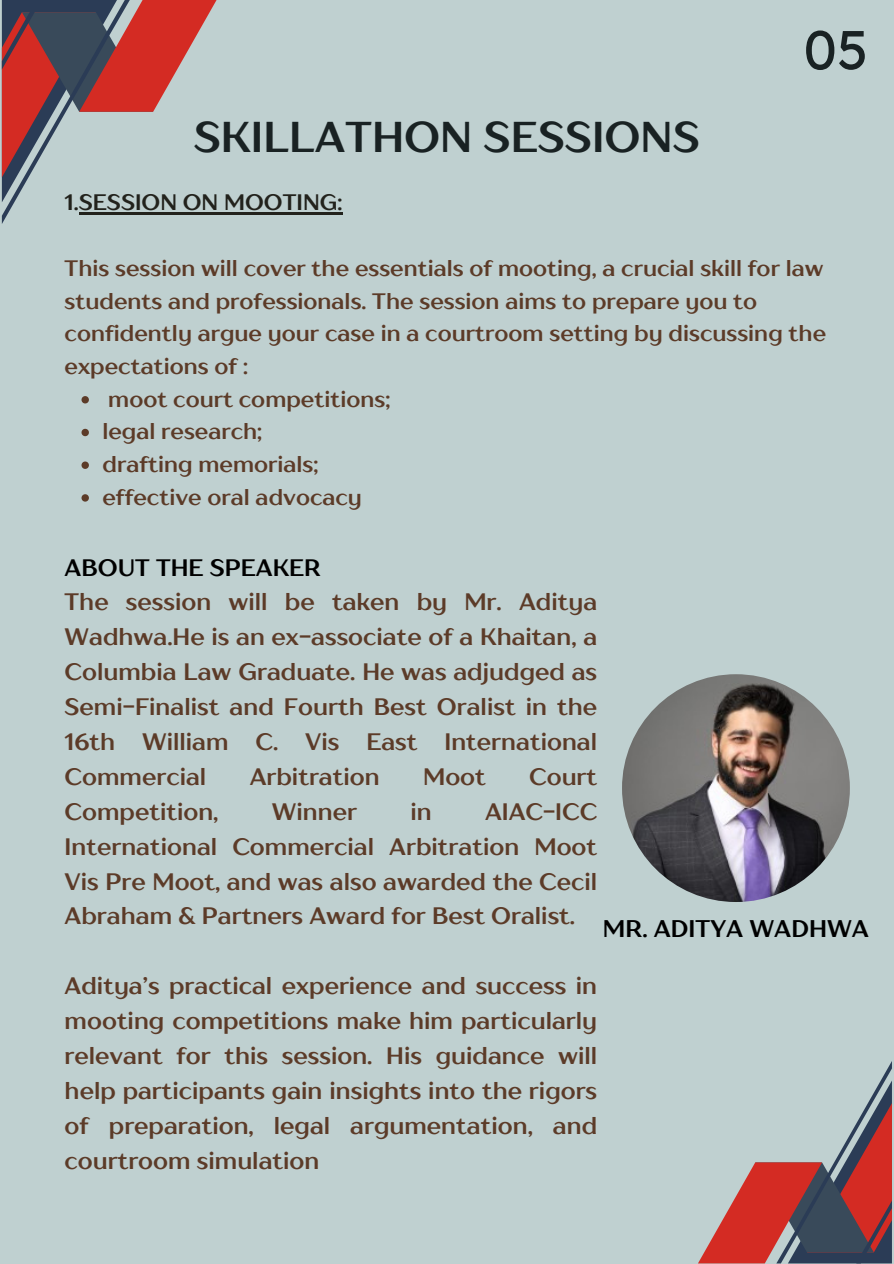
<style>
.page{position:relative;width:894px;height:1264px;background:#fff}
.page>*{position:absolute;margin:0;border:0;box-sizing:border-box;transform-origin:0 0}
.t1{font:54.9px "Lexend Deca";color:#192223}
.t2{font:700 42.9px "TT Drugs";color:#192223}
.t3{font:700 24px "TT Drugs";color:#000}
.t4{font:700 23.7px/34.8px "TT Drugs";color:#5c3b28;text-align:justify}
.t5{font:700 23.7px "TT Drugs";color:#000}
.t6{font:700 22.35px "TT Drugs";color:#22221c}
.t7{font:700 22.2px "TT Drugs";color:#5c3b28}
</style>
<div class="page">
<div style="left:0;top:0;width:893px;height:1263px;background:#bfd0d0"></div>
<svg style="left:2px;top:0;width:214px;height:224px"></svg>
<svg style="left:698px;top:1063px;width:193px;height:200px"></svg>
<img style="left:622px;top:674px;width:227px;height:228px;border-radius:50%">
<hr style="left:79px;top:212px;width:263px;height:2px;background:#22221c">
<svg style="left:81px;top:396px;width:8px;height:7px"></svg>
<svg style="left:81px;top:429px;width:8px;height:7px"></svg>
<svg style="left:81px;top:461px;width:8px;height:8px"></svg>
<svg style="left:81px;top:494px;width:8px;height:7px"></svg>
<h1 class="t2" style="left:194px;top:111px;width:507px">SKILLATHON SESSIONS</h1>
<p class="t6" style="left:65px;top:189px;width:279px">1.SESSION ON MOOTING:</p>
<p class="t1" style="left:803px;top:15px;width:66px">05</p>
<p class="t7" style="left:65px;top:254px;width:760px">This session will cover the essentials of mooting, a crucial skill for law</p>
<p class="t7" style="left:65px;top:287px;width:694px">students and professionals. The session aims to prepare you to</p>
<p class="t7" style="left:65px;top:320px;width:762px">confidently argue your case in a courtroom setting by discussing the</p>
<p class="t7" style="left:65px;top:352px;width:185px">expectations of :</p>
<p class="t7" style="left:108px;top:385px;width:283px">moot court competitions;</p>
<p class="t7" style="left:102px;top:418px;width:161px">legal research;</p>
<p class="t7" style="left:102px;top:450px;width:217px">drafting memorials;</p>
<p class="t7" style="left:102px;top:483px;width:261px">effective oral advocacy</p>
<p class="t5" style="left:65px;top:552px;width:258px">ABOUT THE SPEAKER</p>
<p class="t4" style="left:65px;top:584px;width:534px">The session will be taken by Mr. Aditya Wadhwa.He is an ex-associate of a Khaitan, a Columbia Law Graduate. He was adjudged as Semi-Finalist and Fourth Best Oralist in the 16th William C. Vis East International Commercial</p>
<p class="t4" style="left:249px;top:758px;width:132px">Arbitration</p>
<p class="t4" style="left:423px;top:758px;width:64px">Moot</p>
<p class="t4" style="left:529px;top:758px;width:69px">Court</p>
<p class="t4" style="left:65px;top:793px;width:155px">Competition,</p>
<p class="t4" style="left:272px;top:793px;width:87px">Winner</p>
<p class="t4" style="left:410px;top:793px;width:23px">in</p>
<p class="t4" style="left:65px;top:793px;width:534px;text-indent:420px">AIAC-ICC International Commercial Arbitration Moot Vis Pre Moot, and was also awarded the Cecil Abraham &amp; Partners Award for Best Oralist.</p>
<p class="t3" style="left:602px;top:913px;width:267px">MR. ADITYA WADHWA</p>
<p class="t4" style="left:65px;top:968px;width:534px">Aditya’s practical experience and success in mooting competitions make him particularly relevant for this session. His guidance will help participants gain insights into the rigors of preparation, legal argumentation, and courtroom simulation</p>
</div>
